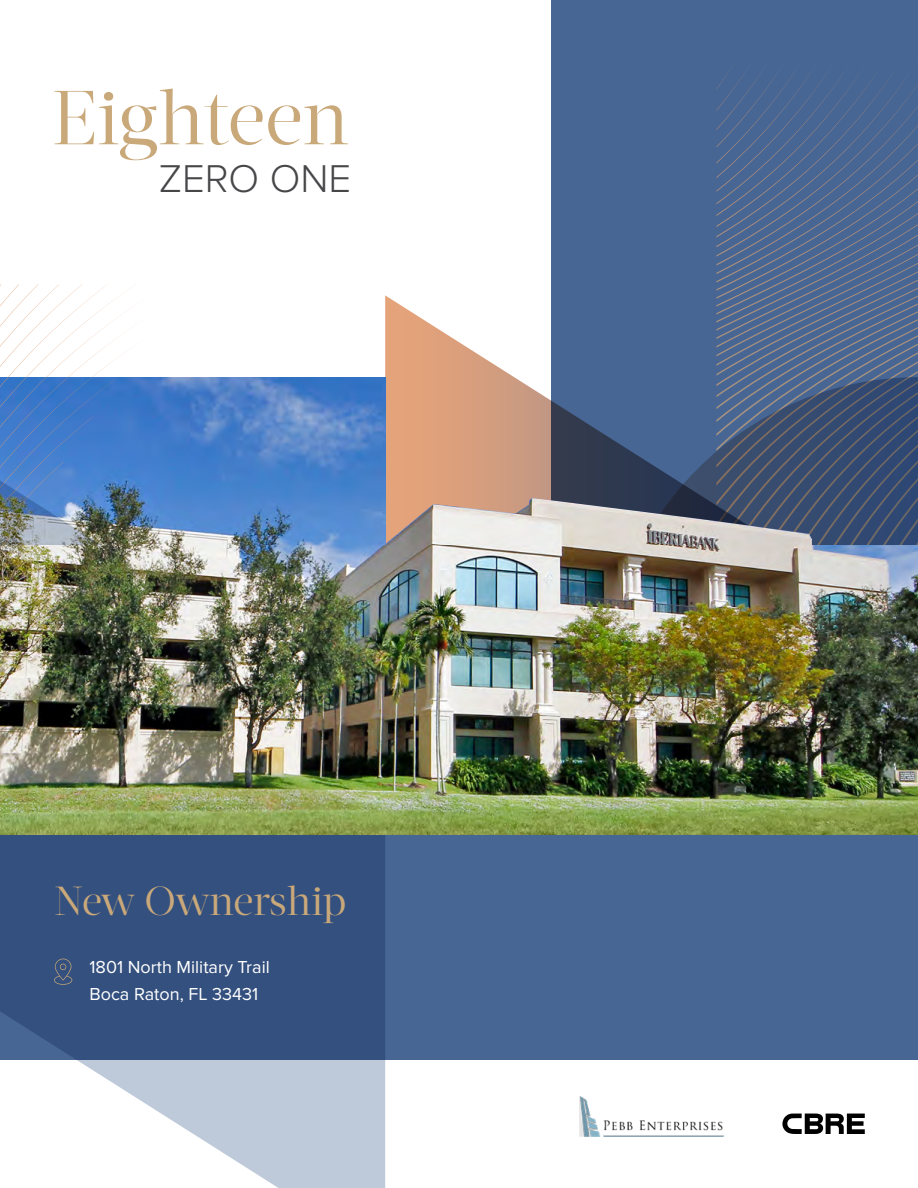
<style>
.page{position:relative;width:918px;height:1188px;background:#fff}
.page>*{position:absolute;margin:0;border:0;box-sizing:border-box;transform-origin:0 0}
.t1{font:76.2px "Acta Display";letter-spacing:-.02em;color:#c9a87a}
.t2{font:40.5px "Acta Display";letter-spacing:-.015em;color:#c9a87a}
.t3{font:300 40.2px "Proxima Nova";color:#47474a}
.t4{font:18px/27px "Proxima Nova";color:#fff}
</style>
<div class="page">
<div style="left:551px;top:0;width:367px;height:561px;background:#476694"></div>
<svg style="left:716px;top:66px;width:202px;height:311px"></svg>
<svg style="left:790px;top:377px;width:128px;height:168px;background:#3c4f71"></svg>
<svg style="left:782px;top:1114px;width:83px;height:20px"></svg>
<img style="left:579px;top:1096px;width:144px;height:41px">
<svg style="left:385px;top:295px;width:405px;height:203px"></svg>
<div style="left:0;top:835px;width:918px;height:224px;background:#476694"></div>
<img style="left:385px;top:498px;width:427px;height:47px">
<svg style="left:0;top:284px;width:129px;height:93px"></svg>
<svg style="left:0;top:377px;width:385px;height:811px;background:#6684af"></svg>
<svg style="left:54px;top:959px;width:18px;height:26px"></svg>
<img style="left:0;top:545px;width:918px;height:290px">
<h1 class="t1" style="left:52px;top:73px;width:299px">Eighteen</h1>
<h3 class="t3" style="left:159px;top:156px;width:194px">ZERO ONE</h3>
<h2 class="t2" style="left:54px;top:877px;width:294px">New Ownership</h2>
<p class="t4" style="left:89px;top:954px;width:182px">1801 North Military Trail<br>Boca Raton, FL 33431</p>
</div>
